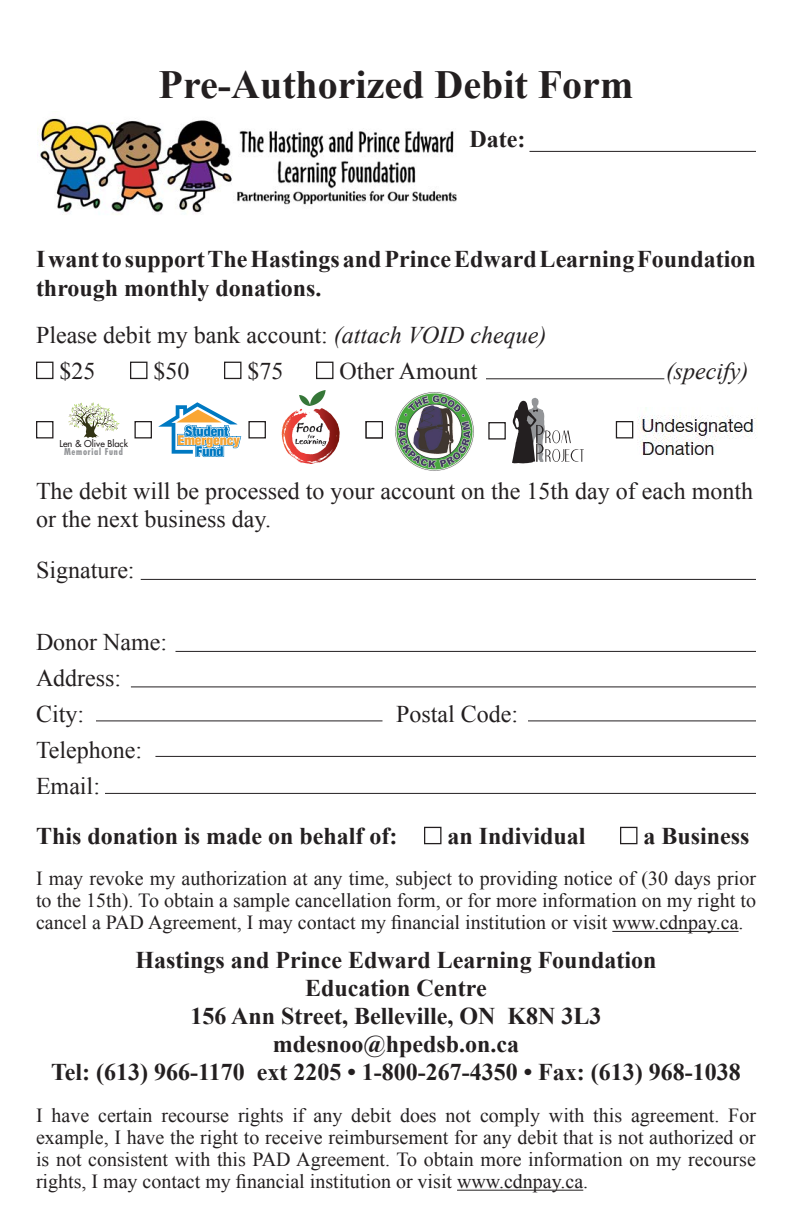
<style>
.page{position:relative;width:792px;height:1224px;background:#fff}
.page>*{position:absolute;margin:0;border:0;box-sizing:border-box;transform-origin:0 0}
.t1{font:700 40px "Times New Roman";color:#231f20}
.t2{font:700 24px/28.8px "Times New Roman";color:#231f20}
.t3{font:24px/28.8px "Times New Roman";color:#231f20}
.t4{font:italic 24px "Times New Roman";color:#231f20}
.t5{font:20px/22px "Times New Roman";color:#231f20;text-align:justify}
.t6{font:900 condensed 13.6px/11px "Helvetica Neue";color:#faa634;text-align:center}
.t7{font:900 condensed 13.6px "Helvetica Neue";color:#0079c2}
.t8{font:9.2px "Futura";color:#231f20}
.t9{font:700 condensed 9.2px "Futura";letter-spacing:.075em;color:#939598}
.s1{font-style:italic}
.s2{color:#0079c2}
</style>
<div class="page">
<div style="left:36px;top:421px;width:17px;height:17px;border:1px solid #231f20"></div>
<svg style="left:68px;top:402px;width:52px;height:36px"></svg>
<svg style="left:158px;top:402px;width:84px;height:55px"></svg>
<div style="left:134px;top:421px;width:18px;height:17px;border:1px solid #231f20"></div>
<div style="left:248px;top:421px;width:18px;height:17px;border:1px solid #231f20"></div>
<div style="left:36px;top:362px;width:17px;height:17px;border:1px solid #231f20"></div>
<div style="left:130px;top:362px;width:17px;height:17px;border:1px solid #231f20"></div>
<div style="left:224px;top:362px;width:17px;height:17px;border:1px solid #231f20"></div>
<div style="left:316px;top:362px;width:17px;height:17px;border:1px solid #231f20"></div>
<hr style="left:457px;top:1190px;width:126px;height:1px;background:#231f20">
<hr style="left:612px;top:931px;width:127px;height:1px;background:#231f20">
<div style="left:424px;top:827px;width:17px;height:17px;border:1px solid #231f20"></div>
<div style="left:620px;top:827px;width:17px;height:17px;border:1px solid #231f20"></div>
<hr style="left:530px;top:151px;width:226px;height:1px;background:#231f20">
<hr style="left:141px;top:579px;width:615px;height:1px;background:#231f20">
<hr style="left:176px;top:651px;width:580px;height:1px;background:#231f20">
<hr style="left:131px;top:686px;width:625px;height:1px;background:#231f20">
<hr style="left:96px;top:720px;width:286px;height:1px;background:#231f20">
<hr style="left:155px;top:756px;width:601px;height:1px;background:#231f20">
<hr style="left:486px;top:378px;width:178px;height:1px;background:#231f20">
<hr style="left:528px;top:720px;width:228px;height:1px;background:#231f20">
<hr style="left:105px;top:793px;width:651px;height:1px;background:#231f20">
<img style="left:38px;top:117px;width:419px;height:98px">
<img style="left:281px;top:391px;width:59px;height:73px">
<img style="left:395px;top:392px;width:79px;height:79px">
<svg style="left:512px;top:398px;width:71px;height:66px"></svg>
<div style="left:488px;top:422px;width:18px;height:18px;border:1px solid #231f20"></div>
<div style="left:616px;top:421px;width:17px;height:17px;border:1px solid #231f20"></div>
<div style="left:366px;top:421px;width:17px;height:17px;border:1px solid #231f20"></div>
<img style="left:638px;top:407px;width:119px;height:48px">
<p class="t1" style="left:159px;top:57px;width:476px">Pre-Authorized Debit Form</p>
<p class="t2" style="left:470px;top:124px;width:57px">Date:</p>
<p class="t2" style="left:36px;top:244px;width:721px">I want to support The Hastings and Prince Edward Learning Foundation through monthly donations.</p>
<p class="t3" style="left:36px;top:320px;width:512px">Please debit my bank account: <span class="s1">(attach VOID cheque)</span></p>
<p class="t3" style="left:59px;top:356px;width:37px">$25</p>
<p class="t3" style="left:153px;top:356px;width:37px">$50</p>
<p class="t3" style="left:247px;top:356px;width:37px">$75</p>
<p class="t3" style="left:339px;top:356px;width:139px">Other Amount</p>
<p class="t4" style="left:666px;top:355px;width:84px">(specify)</p>
<p class="t8" style="left:60px;top:437px;width:70px">Len &amp; Olive Black</p>
<p class="t9" style="left:64px;top:446px;width:60px">Memorial Fund</p>
<p class="t7" style="left:185px;top:423px;width:45px">Student</p>
<p class="t6" style="left:178px;top:434px;width:64px">Emergency<br><span class="s2">Fund</span></p>
<p class="t3" style="left:36px;top:476px;width:719px">The debit will be processed to your account on the 15th day of each month or the next business day.</p>
<p class="t3" style="left:36px;top:555px;width:100px">Signature:</p>
<p class="t3" style="left:36px;top:627px;width:133px">Donor Name:</p>
<p class="t3" style="left:36px;top:663px;width:87px">Address:</p>
<p class="t3" style="left:36px;top:699px;width:50px">City:</p>
<p class="t3" style="left:396px;top:699px;width:124px">Postal Code:</p>
<p class="t3" style="left:36px;top:735px;width:108px">Telephone:</p>
<p class="t3" style="left:36px;top:771px;width:66px">Email:</p>
<p class="t2" style="left:36px;top:821px;width:363px">This donation is made on behalf of:</p>
<p class="t2" style="left:447px;top:821px;width:140px">an Individual</p>
<p class="t2" style="left:643px;top:821px;width:108px">a Business</p>
<p class="t5" style="left:36px;top:867px;width:722px">I may revoke my authorization at any time, subject to providing notice of (30 days prior to the 15th). To obtain a sample cancellation form, or for more information on my right to cancel a PAD Agreement, I may contact my financial institution or visit www.cdnpay.ca.</p>
<p class="t2" style="left:136px;top:945px;width:522px">Hastings and Prince Edward Learning Foundation</p>
<p class="t2" style="left:305px;top:973px;width:183px">Education Centre</p>
<p class="t2" style="left:191px;top:1001px;width:412px">156 Ann Street, Belleville, ON K8N 3L3</p>
<p class="t2" style="left:273px;top:1029px;width:248px">mdesnoo@hpedsb.on.ca</p>
<p class="t2" style="left:51px;top:1057px;width:691px">Tel: (613) 966-1170 ext 2205 • 1-800-267-4350 • Fax: (613) 968-1038</p>
<p class="t5" style="left:36px;top:1104px;width:722px">I have certain recourse rights if any debit does not comply with this agreement. For example, I have the right to receive reimbursement for any debit that is not authorized or is not consistent with this PAD Agreement. To obtain more information on my recourse rights, I may contact my financial institution or visit www.cdnpay.ca.</p>
</div>
